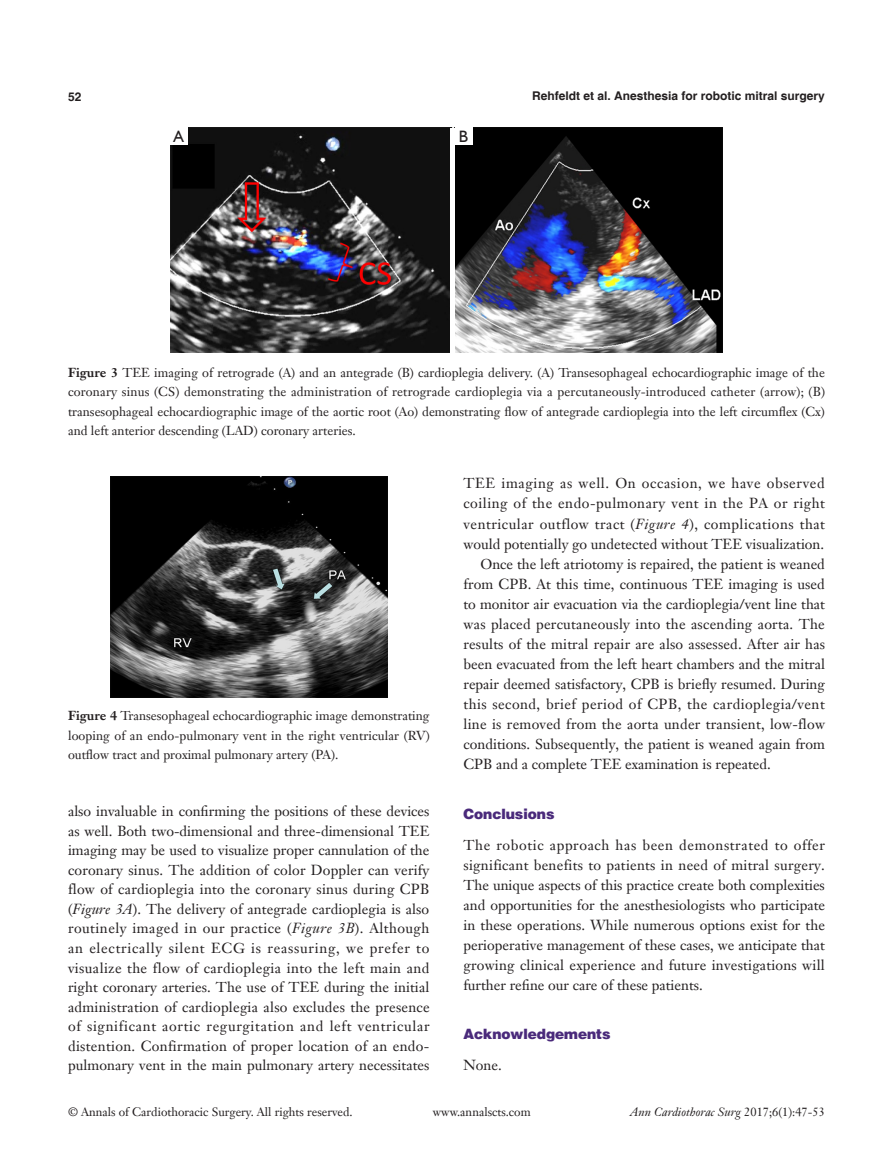
<style>
.page{position:relative;width:893px;height:1170px;background:#fff}
.page>*{position:absolute;margin:0;border:0;box-sizing:border-box;transform-origin:0 0}
.t1{font:16.5px "Humanist 521 BT";color:#231f20}
.t2{font:14.25px/20.1px "Janson Text LT";color:#231f20;text-align:justify}
.一级标题下沉{font:900 14.25px "Helvetica";color:#4a2a7b}
.二级标题下沉{font:12.75px/19.5px "Janson Text LT";color:#231f20;text-align:justify}
.t3{font:12px "Janson Text LT";color:#231f20}
.t4{font:700 12px "Helvetica";color:#231f20}
.t5{font:italic 12px "Janson Text LT";color:#231f20}
.s1{font-weight:700}
.s2{font-style:italic}
.s3{font-style:normal}
</style>
<div class="page">
<img style="left:111px;top:476px;width:276px;height:221px">
<img style="left:170px;top:128px;width:553px;height:224px">
<hr style="left:451px;top:128px;width:4px;height:224px;background:#fff">
<div style="left:170px;top:128px;width:17px;height:17px;background:#fff"></div>
<div style="left:455px;top:128px;width:17px;height:17px;background:#fff"></div>
<p class="t4" style="left:68px;top:89px;width:15px">52</p>
<p class="t4" style="left:532px;top:88px;width:294px">Rehfeldt et al. Anesthesia for robotic mitral surgery</p>
<p class="t1" style="left:174px;top:126px;width:12px">A</p>
<p class="t1" style="left:459px;top:126px;width:11px">B</p>
<p class="二级标题下沉" style="left:68px;top:362px;width:759px"><span class="s1">Figure 3</span> TEE imaging of retrograde (A) and an antegrade (B) cardioplegia delivery. (A) Transesophageal echocardiographic image of the coronary sinus (CS) demonstrating the administration of retrograde cardioplegia via a percutaneously-introduced catheter (arrow); (B) transesophageal echocardiographic image of the aortic root (Ao) demonstrating flow of antegrade cardioplegia into the left circumflex (Cx) and left anterior descending (LAD) coronary arteries.</p>
<p class="二级标题下沉" style="left:68px;top:706px;width:363px"><span class="s1">Figure 4</span> Transesophageal echocardiographic image demonstrating looping of an endo-pulmonary vent in the right ventricular (RV) outflow tract and proximal pulmonary artery (PA).</p>
<p class="t2" style="left:68px;top:801px;width:363px;line-height:19.5px">also invaluable in confirming the positions of these devices as well. Both two-dimensional and three-dimensional TEE imaging may be used to visualize proper cannulation of the coronary sinus. The addition of color Doppler can verify flow of cardioplegia into the coronary sinus during CPB (<span class="s2">Figure 3A</span>). The delivery of antegrade cardioplegia is also routinely imaged in our practice (<span class="s2">Figure 3B</span>). Although an electrically silent ECG is reassuring, we prefer to visualize the flow of cardioplegia into the left main and right coronary arteries. The use of TEE during the initial administration of cardioplegia also excludes the presence of significant aortic regurgitation and left ventricular distention. Confirmation of proper location of an endo&shy;pulmonary vent in the main pulmonary artery necessitates</p>
<p class="t2" style="left:463px;top:473px;width:363px">TEE imaging as well. On occasion, we have observed coiling of the endo-pulmonary vent in the PA or right ventricular outflow tract (<span class="s2">Figure 4</span>), complications that would potentially go undetected without TEE visualization.</p>
<p class="t2" style="left:463px;top:553px;width:363px;text-indent:17px">Once the left atriotomy is repaired, the patient is weaned from CPB. At this time, continuous TEE imaging is used to monitor air evacuation via the cardioplegia/vent line that was placed percutaneously into the ascending aorta. The results of the mitral repair are also assessed. After air has been evacuated from the left heart chambers and the mitral repair deemed satisfactory, CPB is briefly resumed. During this second, brief period of CPB, the cardioplegia/vent line is removed from the aorta under transient, low-flow conditions. Subsequently, the patient is weaned again from CPB and a complete TEE examination is repeated.</p>
<p class="一级标题下沉" style="left:463px;top:804px;width:92px">Conclusions</p>
<p class="t2" style="left:463px;top:834px;width:363px">The robotic approach has been demonstrated to offer significant benefits to patients in need of mitral surgery.<br>The unique aspects of this practice create both complexities and opportunities for the anesthesiologists who participate in these operations. While numerous options exist for the perioperative management of these cases, we anticipate that growing clinical experience and future investigations will further refine our care of these patients.</p>
<p class="一级标题下沉" style="left:463px;top:1024px;width:149px">Acknowledgements</p>
<p class="t2" style="left:463px;top:1055px;width:40px">None.</p>
<p class="t3" style="left:68px;top:1104px;width:286px">© Annals of Cardiothoracic Surgery. All rights reserved.</p>
<p class="t3" style="left:433px;top:1104px;width:99px">www.annalscts.com</p>
<p class="t5" style="left:630px;top:1104px;width:196px">Ann Cardiothorac Surg <span class="s3">2017;6(1):47-53</span></p>
</div>
